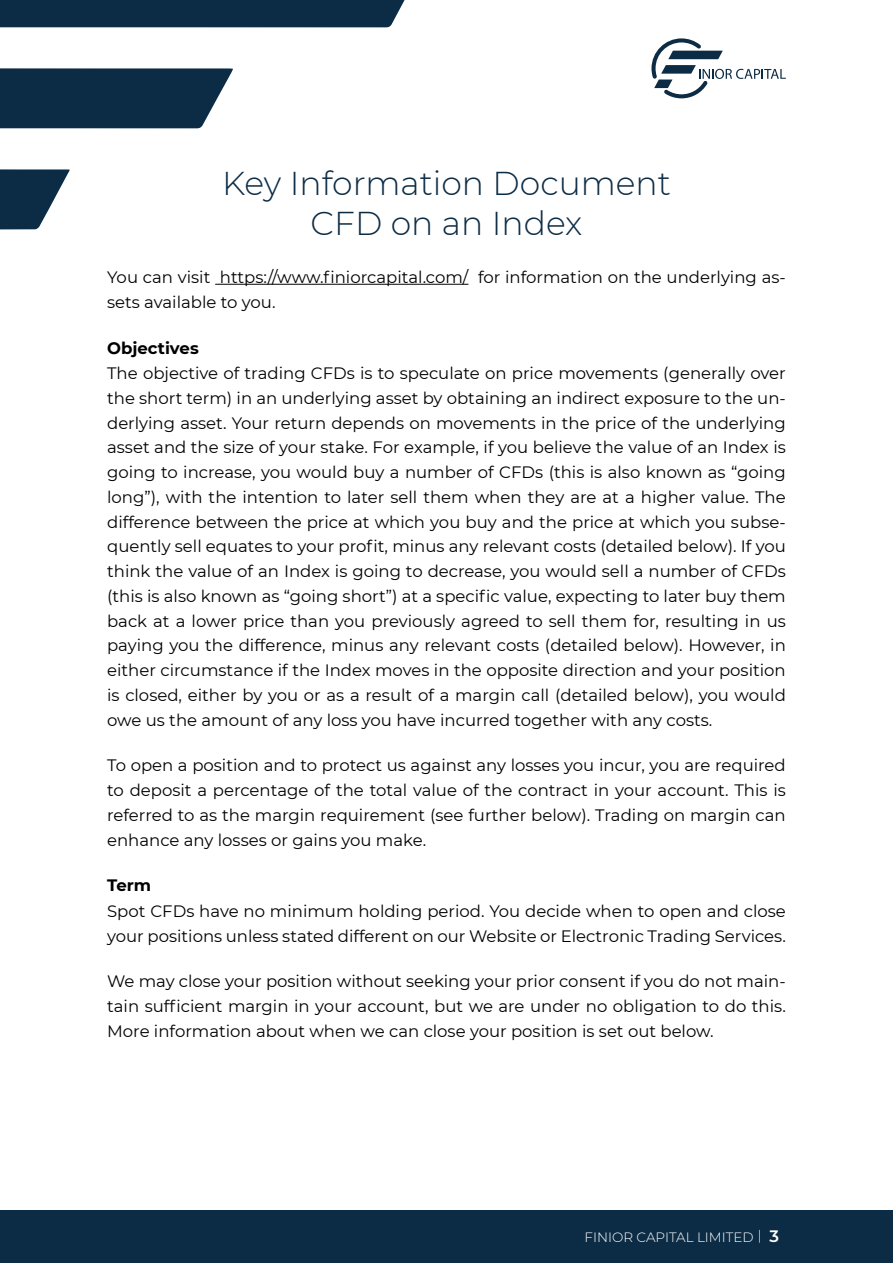
<style>
.page{position:relative;width:893px;height:1263px;background:#fff}
.page>*{position:absolute;margin:0;border:0;box-sizing:border-box;transform-origin:0 0}
.t1{font:300 33px/39.6px "Montserrat";color:#0c2c45;text-align:center}
.t2{font:16.5px/24.8px "Montserrat";color:#000;text-align:justify}
.t3{font:700 16.5px "Montserrat";color:#000}
.t4{font:300 13.5px "Montserrat";color:#fff}
.s1{font-weight:600;font-size:16.5px}
</style>
<div class="page">
<div style="left:0;top:0;width:405px;height:27px;background:#0c2c45"></div>
<svg style="left:0;top:68px;width:233px;height:60px;background:#1e3b52"></svg>
<svg style="left:0;top:169px;width:70px;height:60px"></svg>
<svg style="left:651px;top:38px;width:135px;height:60px"></svg>
<div style="left:0;top:1211px;width:893px;height:52px;background:#0c2c45"></div>
<hr style="left:215px;top:284px;width:253px;height:1px;background:#000">
<h1 class="t1" style="left:222px;top:163px;width:450px">Key Information Document<br>CFD on an Index</h1>
<p class="t2" style="left:107px;top:264px;width:680px">You can visit https://www.finiorcapital.com/ for information on the underlying as&shy;sets available to you.</p>
<p class="t3" style="left:107px;top:336px;width:93px">Objectives</p>
<p class="t2" style="left:107px;top:360px;width:680px">The objective of trading CFDs is to speculate on price movements (generally over the short term) in an underlying asset by obtaining an indirect exposure to the un&shy;derlying asset. Your return depends on movements in the price of the underlying asset and the size of your stake. For example, if you believe the value of an Index is going to increase, you would buy a number of CFDs (this is also known as “going long”), with the intention to later sell them when they are at a higher value. The difference between the price at which you buy and the price at which you subse&shy;quently sell equates to your profit, minus any relevant costs (detailed below). If you think the value of an Index is going to decrease, you would sell a number of CFDs (this is also known as “going short”) at a specific value, expecting to later buy them back at a lower price than you previously agreed to sell them for, resulting in us paying you the difference, minus any relevant costs (detailed below). However, in either circumstance if the Index moves in the opposite direction and your position is closed, either by you or as a result of a margin call (detailed below), you would owe us the amount of any loss you have incurred together with any costs.</p>
<p class="t2" style="left:107px;top:752px;width:680px">To open a position and to protect us against any losses you incur, you are required to deposit a percentage of the total value of the contract in your account. This is referred to as the margin requirement (see further below). Trading on margin can enhance any losses or gains you make.</p>
<p class="t3" style="left:107px;top:873px;width:46px">Term</p>
<p class="t2" style="left:107px;top:898px;width:680px">Spot CFDs have no minimum holding period. You decide when to open and close your positions unless stated different on our Website or Electronic Trading Services.</p>
<p class="t2" style="left:107px;top:968px;width:680px">We may close your position without seeking your prior consent if you do not main&shy;tain sufficient margin in your account, but we are under no obligation to do this.<br>More information about when we can close your position is set out below.</p>
<p class="t4" style="left:585px;top:1228px;width:196px">FINIOR CAPITAL LIMITED | <span class="s1">3</span></p>
</div>
